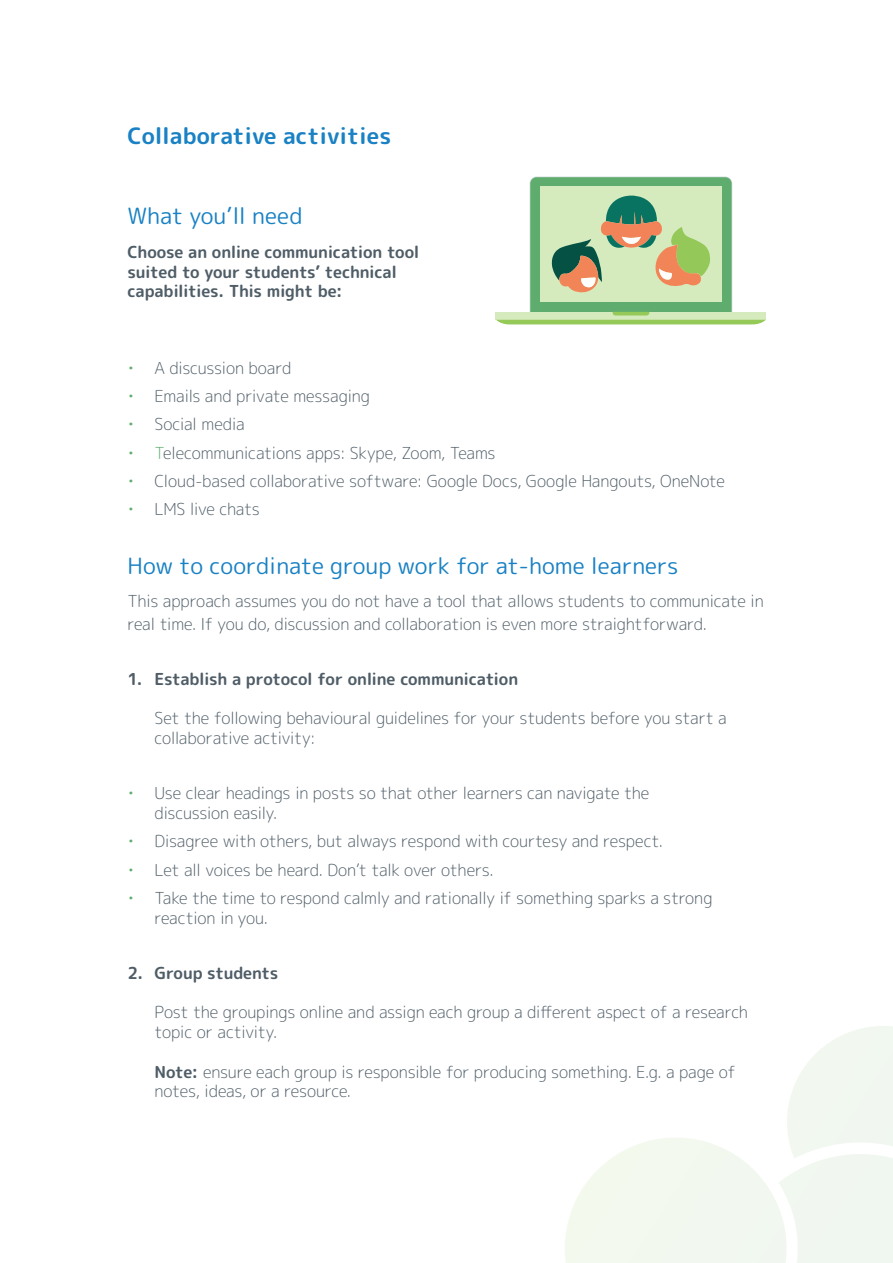
<style>
.page{position:relative;width:893px;height:1263px;background:#fff}
.page>*{position:absolute;margin:0;border:0;box-sizing:border-box;transform-origin:0 0}
.t1{font:22.5px "Rounded Mplus 1 c";color:#1981c4}
.t2{font:700 22.5px "Rounded Mplus 1 c";color:#1981c4}
.t3{font:300 16.5px/19.8px "Rounded Mplus 1 c";letter-spacing:-.02em;color:#4f5d67}
.t4{font:700 16.5px/19.8px "Rounded Mplus 1 c";letter-spacing:-.02em;color:#4f5d67}
.s1{color:#5fad6e}
.s2{font-weight:700}
</style>
<div class="page">
<svg style="left:565px;top:1026px;width:328px;height:237px"></svg>
<div style="left:530px;top:177px;width:202px;height:142px;background:#5ead6e;border-radius:6px"></div>
<div style="left:540px;top:186px;width:182px;height:116px;background:#d6ebbd"></div>
<svg style="left:496px;top:312px;width:270px;height:12px;background:#bdde97"></svg>
<svg style="left:552px;top:195px;width:158px;height:98px"></svg>
<h1 class="t2" style="left:128px;top:120px;width:265px">Collaborative activities</h1>
<h1 class="t1" style="left:128px;top:200px;width:177px">What you’ll need</h1>
<p class="t4" style="left:128px;top:242px;width:293px">Choose an online communication tool suited to your students’ technical capabilities. This might be:</p>
<p class="t3" style="left:128px;top:358px;width:165px"><span class="s1">•</span> A discussion board</p>
<p class="t3" style="left:128px;top:386px;width:244px"><span class="s1">•</span> Emails and private messaging</p>
<p class="t3" style="left:128px;top:414px;width:119px"><span class="s1">•</span> Social media</p>
<p class="t3" style="left:128px;top:443px;width:370px"><span class="s1">• T</span>elecommunications apps: Skype, Zoom, Teams</p>
<p class="t3" style="left:128px;top:471px;width:599px"><span class="s1">•</span> Cloud-based collaborative software: Google Docs, Google Hangouts, OneNote</p>
<p class="t3" style="left:128px;top:499px;width:134px"><span class="s1">•</span> LMS live chats</p>
<h1 class="t1" style="left:128px;top:550px;width:552px">How to coordinate group work for at-home learners</h1>
<p class="t3" style="left:128px;top:590px;width:638px;line-height:22.5px">This approach assumes you do not have a tool that allows students to communicate in real time. If you do, discussion and collaboration is even more straightforward.</p>
<p class="t4" style="left:128px;top:669px;width:392px">1. Establish a protocol for online communication</p>
<p class="t3" style="left:155px;top:708px;width:574px">Set the following behavioural guidelines for your students before you start a collaborative activity:</p>
<p class="t3" style="left:155px;top:783px;width:496px;text-indent:-27px"><span class="s1">•</span> Use clear headings in posts so that other learners can navigate the discussion easily.</p>
<p class="t3" style="left:128px;top:831px;width:537px"><span class="s1">•</span> Disagree with others, but always respond with courtesy and respect.</p>
<p class="t3" style="left:128px;top:859px;width:368px"><span class="s1">•</span> Let all voices be heard. Don’t talk over others.</p>
<p class="t3" style="left:155px;top:888px;width:559px;text-indent:-27px"><span class="s1">•</span> Take the time to respond calmly and rationally if something sparks a strong reaction in you.</p>
<p class="t4" style="left:128px;top:963px;width:152px">2. Group students</p>
<p class="t3" style="left:155px;top:1002px;width:595px">Post the groupings online and assign each group a different aspect of a research topic or activity.</p>
<p class="t3" style="left:155px;top:1061px;width:583px"><span class="s2">Note:</span> ensure each group is responsible for producing something. E.g. a page of notes, ideas, or a resource.</p>
</div>
